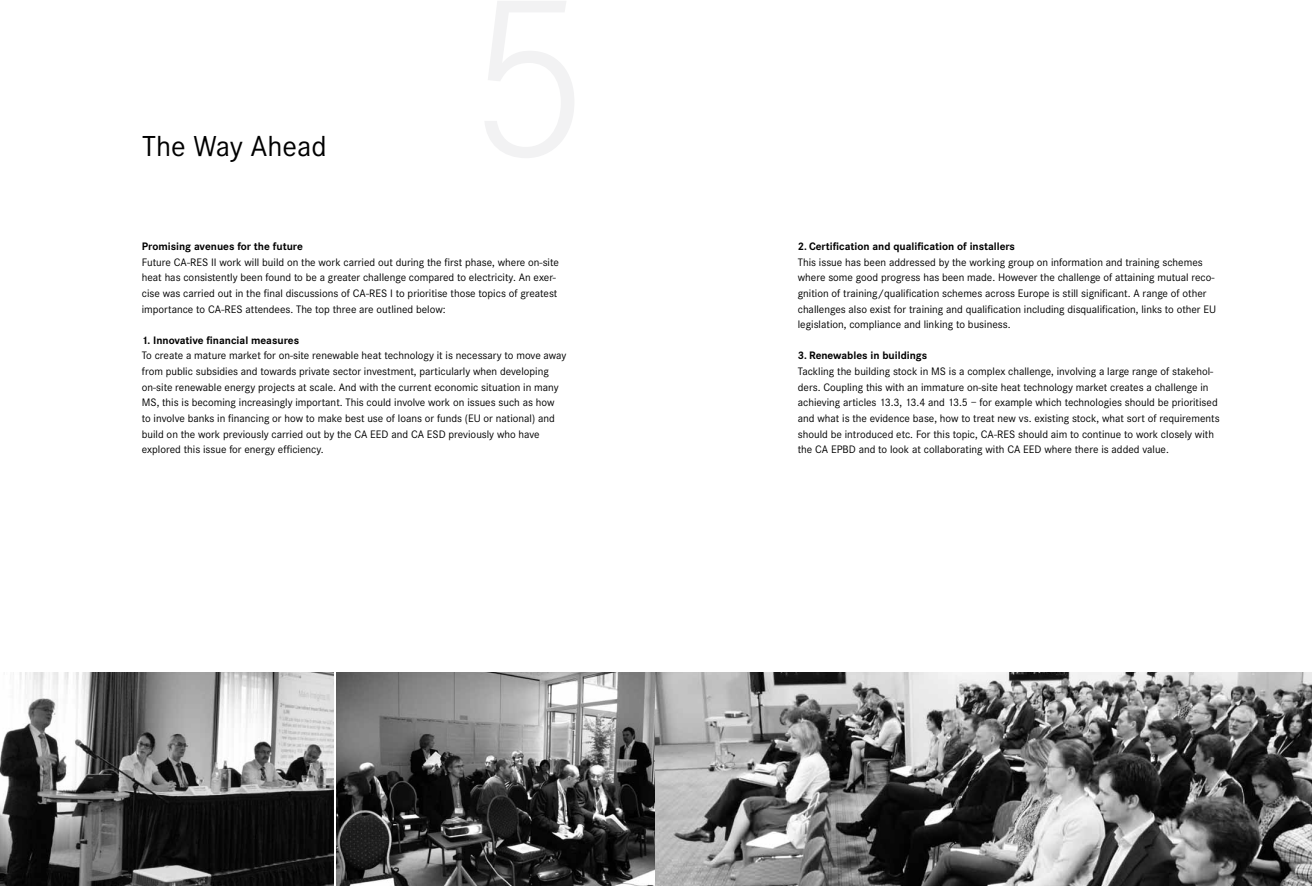
<style>
.page{position:relative;width:1312px;height:886px;background:#fff}
.page>*{position:absolute;margin:0;border:0;box-sizing:border-box;transform-origin:0 0}
.t1{font:30px "Corporate S";color:#000}
.t2{font:11.25px/15.6px "Corporate S";color:#000}
.t3{font:700 11.25px "Corporate S";color:#000}
</style>
<div class="page">
<img style="left:337px;top:672px;width:974px;height:214px">
<img style="left:0;top:672px;width:333px;height:214px">
<h1 class="t1" style="left:142px;top:130px;width:186px">The Way Ahead</h1>
<p class="t3" style="left:142px;top:240px;width:162px">Promising avenues for the future</p>
<p class="t2" style="left:142px;top:254px;width:418px">Future CA-RES II work will build on the work carried out during the first phase, where on-site heat has consistently been found to be a greater challenge compared to electricity. An exer&shy;cise was carried out in the final discussions of CA-RES I to prioritise those topics of greatest importance to CA-RES attendees. The top three are outlined below:</p>
<p class="t3" style="left:142px;top:334px;width:159px">1. I nnovative financial measures</p>
<p class="t2" style="left:142px;top:348px;width:426px">To create a mature market for on-site renewable heat technology it is necessary to move away from public subsidies and towards private sector investment, particularly when developing on-site renewable energy projects at scale. And with the current economic situation in many MS, this is becoming increasingly important. This could involve work on issues such as how<br>to involve banks in financing or how to make best use of loans or funds (EU or national) and build on the work previously carried out by the CA EED and CA ESD previously who have explored this issue for energy efficiency.</p>
<p class="t3" style="left:797px;top:240px;width:219px">2. Certification and qualification of installers</p>
<p class="t2" style="left:797px;top:254px;width:419px">This issue has been addressed by the working group on information and training schemes where some good progress has been made. However the challenge of attaining mutual reco&shy;gnition of training/qualification schemes across Europe is still significant. A range of other challenges also exist for training and qualification including disqualification, links to other EU legislation, compliance and linking to business.</p>
<p class="t3" style="left:797px;top:349px;width:131px">3. Renewables in buildings</p>
<p class="t2" style="left:797px;top:364px;width:423px">Tackling the building stock in MS is a complex challenge, involving a large range of stakehol&shy;ders. Coupling this with an immature on-site heat technology market creates a challenge in achieving articles 13.3, 13.4 and 13.5 – for example which technologies should be prioritised and what is the evidence base, how to treat new vs. existing stock, what sort of requirements should be introduced etc. For this topic, CA-RES should aim to continue to work closely with the CA EPBD and to look at collaborating with CA EED where there is added value.</p>
</div>
